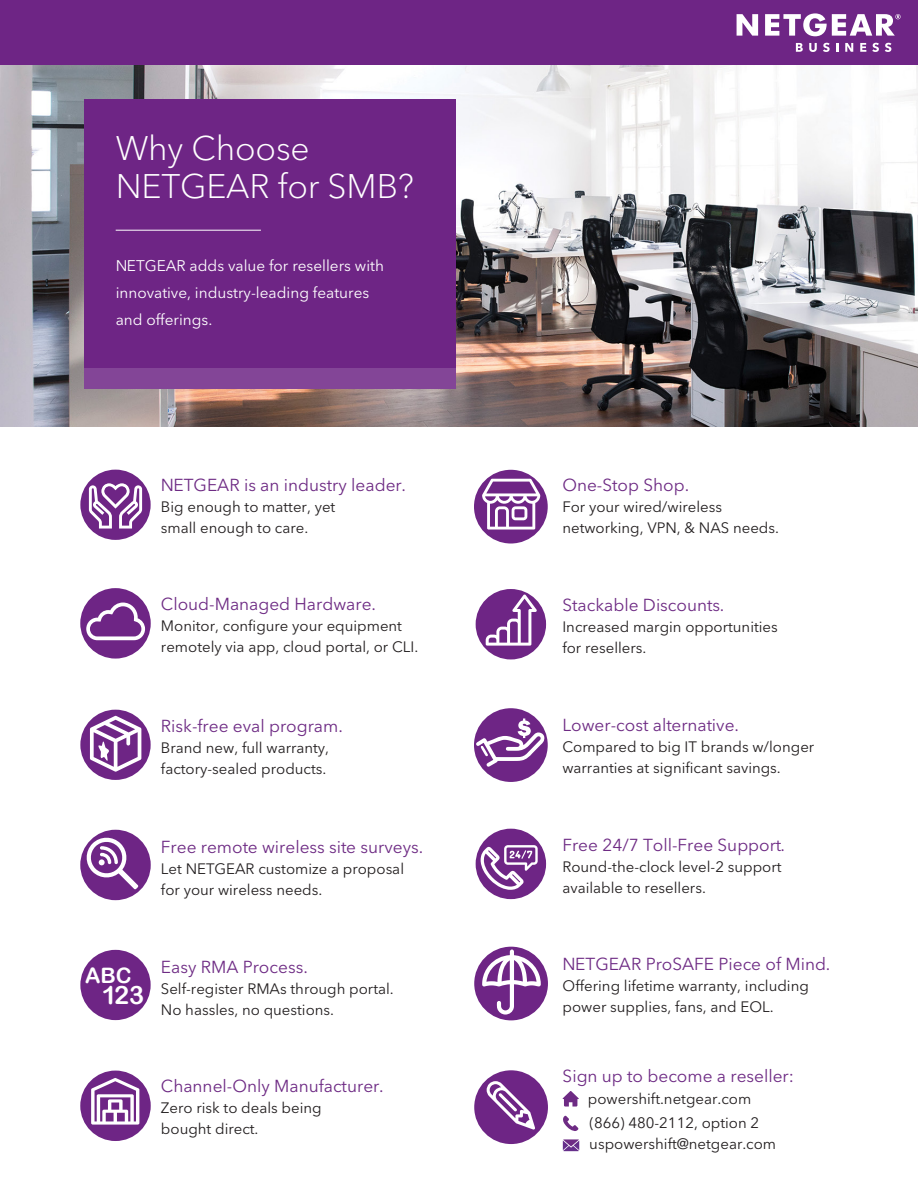
<style>
.page{position:relative;width:918px;height:1188px;background:#fff}
.page>*{position:absolute;margin:0;border:0;box-sizing:border-box;transform-origin:0 0}
.t1{font:300 33.9px/38.4px "Avenir Next LT Pro";letter-spacing:-.005em;color:#fff}
.t2{font:25.35px "Arial Rounded MT Bold";color:#fff}
.t3{font:21.3px "Arial Rounded MT Bold";color:#fff}
.t4{font:17.25px "Avenir Next LT Pro";color:#6e2b84}
.t5{font:15.3px/26.8px "Avenir Next LT Pro";color:#fff}
.t6{font:15px/21px "Avenir Next LT Pro";color:#231f20}
</style>
<div class="page">
<img style="left:0;top:65px;width:918px;height:361px">
<div style="left:0;top:0;width:918px;height:65px;background:#6e2585"></div>
<svg style="left:796px;top:43px;width:7px;height:9px"></svg>
<svg style="left:809px;top:43px;width:8px;height:9px"></svg>
<svg style="left:823px;top:43px;width:7px;height:9px"></svg>
<svg style="left:836px;top:43px;width:2px;height:9px"></svg>
<svg style="left:845px;top:43px;width:8px;height:9px"></svg>
<svg style="left:860px;top:43px;width:6px;height:9px"></svg>
<svg style="left:872px;top:43px;width:7px;height:9px"></svg>
<svg style="left:885px;top:43px;width:6px;height:9px"></svg>
<svg style="left:765px;top:13px;width:136px;height:23px"></svg>
<svg style="left:737px;top:14px;width:21px;height:22px"></svg>
<div style="left:474px;top:947px;width:74px;height:73px;background:#6e2585;border-radius:50%"></div>
<svg style="left:482px;top:950px;width:59px;height:65px"></svg>
<div style="left:80px;top:1071px;width:71px;height:70px;background:#6e2585;border-radius:50%"></div>
<svg style="left:91px;top:1078px;width:48px;height:47px"></svg>
<div style="left:476px;top:589px;width:70px;height:70px;background:#6e2585;border-radius:50%"></div>
<svg style="left:486px;top:595px;width:51px;height:51px"></svg>
<div style="left:80px;top:470px;width:71px;height:70px;background:#6e2585;border-radius:50%"></div>
<svg style="left:89px;top:483px;width:53px;height:46px"></svg>
<div style="left:474px;top:470px;width:74px;height:74px;background:#6e2585;border-radius:50%"></div>
<svg style="left:482px;top:479px;width:58px;height:51px"></svg>
<div style="left:80px;top:588px;width:71px;height:71px;background:#6e2585;border-radius:50%"></div>
<svg style="left:86px;top:603px;width:59px;height:37px"></svg>
<div style="left:80px;top:710px;width:71px;height:70px;background:#6e2585;border-radius:50%"></div>
<svg style="left:90px;top:716px;width:51px;height:56px"></svg>
<div style="left:474px;top:708px;width:74px;height:74px;background:#6e2585;border-radius:50%"></div>
<svg style="left:475px;top:718px;width:69px;height:49px"></svg>
<div style="left:80px;top:830px;width:71px;height:70px;background:#6e2585;border-radius:50%"></div>
<svg style="left:85px;top:836px;width:53px;height:53px"></svg>
<div style="left:476px;top:829px;width:70px;height:70px;background:#6e2585;border-radius:50%"></div>
<svg style="left:481px;top:845px;width:57px;height:45px"></svg>
<div style="left:80px;top:950px;width:71px;height:70px;background:#6e2585;border-radius:50%"></div>
<div style="left:474px;top:1070px;width:74px;height:74px;background:#6e2585;border-radius:50%"></div>
<svg style="left:563px;top:1116px;width:15px;height:15px"></svg>
<svg style="left:563px;top:1139px;width:16px;height:12px"></svg>
<svg style="left:563px;top:1091px;width:16px;height:16px"></svg>
<svg style="left:487px;top:1081px;width:48px;height:49px"></svg>
<div style="left:84px;top:99px;width:371px;height:269px;background:#6e2585"></div>
<div style="left:84px;top:368px;width:371px;height:20px;background:#834597"></div>
<hr style="left:116px;top:230px;width:145px;height:1px;background:#fff">
<h1 class="t1" style="left:116px;top:127px;width:300px">Why Choose<br>NETGEAR for SMB?</h1>
<p class="t5" style="left:116px;top:252px;width:270px">NETGEAR adds value for resellers with innovative, industry-leading features and offerings.</p>
<p class="t4" style="left:161px;top:471px;width:247px">NETGEAR is an industry leader.</p>
<p class="t6" style="left:161px;top:496px;width:176px">Big enough to matter, yet small enough to care.</p>
<p class="t4" style="left:161px;top:590px;width:217px">Cloud-Managed Hardware.</p>
<p class="t6" style="left:161px;top:615px;width:259px">Monitor, configure your equipment remotely via app, cloud portal, or CLI.</p>
<p class="t4" style="left:161px;top:712px;width:183px">Risk-free eval program.</p>
<p class="t6" style="left:161px;top:737px;width:170px">Brand new, full warranty, factory-sealed products.</p>
<p class="t4" style="left:161px;top:832px;width:264px">Free remote wireless site surveys.</p>
<p class="t6" style="left:161px;top:857px;width:245px">Let NETGEAR customize a proposal for your wireless needs.</p>
<h3 class="t3" style="left:85px;top:963px;width:48px">ABC</h3>
<h2 class="t2" style="left:102px;top:980px;width:44px">123</h2>
<p class="t4" style="left:161px;top:952px;width:148px">Easy RMA Process.</p>
<p class="t6" style="left:161px;top:977px;width:234px">Self-register RMAs through portal.<br>No hassles, no questions.</p>
<p class="t4" style="left:161px;top:1072px;width:224px">Channel-Only Manufacturer.</p>
<p class="t6" style="left:161px;top:1097px;width:162px">Zero risk to deals being bought direct.</p>
<p class="t4" style="left:562px;top:470px;width:128px">One-Stop Shop.</p>
<p class="t6" style="left:562px;top:495px;width:218px">For your wired/wireless networking, VPN, &amp; NAS needs.</p>
<p class="t4" style="left:562px;top:591px;width:164px">Stackable Discounts.</p>
<p class="t6" style="left:562px;top:616px;width:217px">Increased margin opportunities for resellers.</p>
<p class="t4" style="left:562px;top:710px;width:178px">Lower-cost alternative.</p>
<p class="t6" style="left:562px;top:735px;width:253px">Compared to big IT brands w/longer warranties at significant savings.</p>
<p class="t4" style="left:562px;top:831px;width:224px">Free 24/7 Toll-Free Support.</p>
<p class="t6" style="left:562px;top:856px;width:221px">Round-the-clock level-2 support available to resellers.</p>
<p class="t4" style="left:563px;top:949px;width:269px">NETGEAR ProSAFE Piece of Mind.</p>
<p class="t6" style="left:563px;top:974px;width:248px">Offering lifetime warranty, including power supplies, fans, and EOL.</p>
<p class="t4" style="left:563px;top:1061px;width:233px">Sign up to become a reseller:</p>
<p class="t6" style="left:589px;top:1111px;width:188px">(866) 480-2112, option 2 uspowershift@netgear.com</p>
<p class="t6" style="left:588px;top:1087px;width:165px">powershift.netgear.com</p>
</div>
